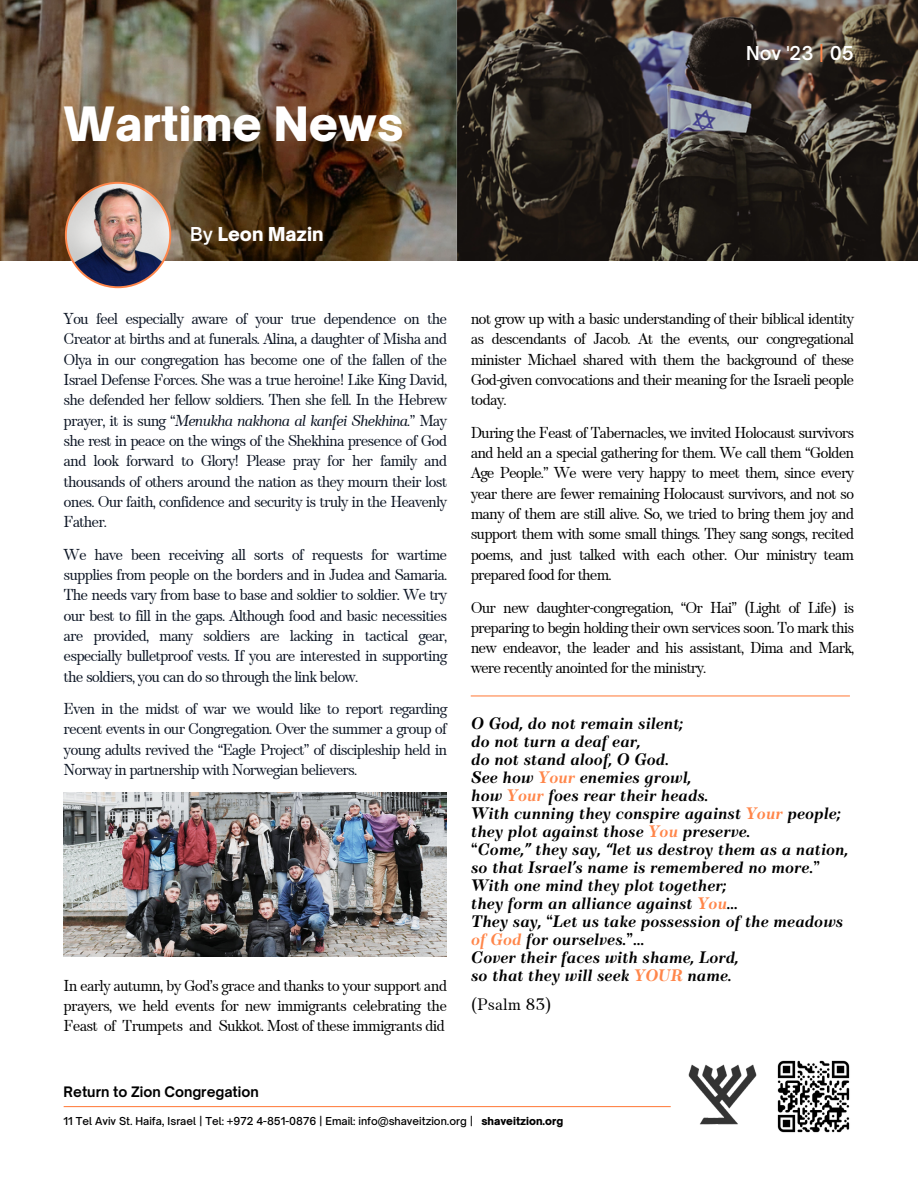
<style>
.page{position:relative;width:918px;height:1188px;background:#fff}
.page>*{position:absolute;margin:0;border:0;box-sizing:border-box;transform-origin:0 0}
.t1{font:900 45.3px "Open Sauce One";color:#fff}
.t2{font:900 18.3px "Open Sauce One";color:#fff}
.t3{font:600 18.3px "Open Sauce One";color:#fff}
.t4{font:italic 700 16.5px "TT Barrels";color:#000}
.t5{font:16.5px "TT Barrels";color:#000}
.t6{font:15.75px/20.2px "TT Barrels";letter-spacing:-.06em;color:#0c1524;text-align:justify}
.t7{font:15.75px/20.2px "TT Barrels";letter-spacing:-.06em;color:#000;text-align:justify}
.t8{font:700 13.8px "Open Sauce One";color:#000}
.t9{font:500 10.5px "Open Sauce One";color:#000}
.t10{font:900 10.5px "Open Sauce One";color:#000}
.s1{color:#ff864a}
.s2{font-weight:600}
.s3{font-style:italic}
.s4{font-style:normal}
</style>
<div class="page">
<img style="left:0;top:0;width:918px;height:261px">
<img style="left:65px;top:182px;width:106px;height:106px">
<hr style="left:64px;top:1106px;width:607px;height:1px;background:#ff864a">
<img style="left:688px;top:1064px;width:69px;height:61px">
<svg style="left:777px;top:1060px;width:73px;height:73px"></svg>
<hr style="left:471px;top:695px;width:379px;height:2px;background:#ff864a">
<img style="left:64px;top:793px;width:382px;height:164px">
<p class="t1" style="left:64px;top:95px;width:341px">Wartime News</p>
<p class="t3" style="left:746px;top:42px;width:109px">Nov '23 <span class="s1">|</span> 05</p>
<p class="t2" style="left:190px;top:223px;width:135px"><span class="s2">By</span> Leon Mazin</p>
<p class="t6" style="left:64px;top:310px;width:385px">You feel especially aware of your true dependence on the Creator at births and at funerals. Alina, a daughter of Misha and Olya in our congregation has become one of the fallen of the Israel Defense Forces. She was a true heroine! Like King David, she defended her fellow soldiers. Then she fell. In the Hebrew prayer, it is sung “<span class="s3">Menukha nakhona al kanfei Shekhina.</span>” May she rest in peace on the wings of the Shekhina presence of God and look forward to Glory! Please pray for her family and thousands of others around the nation as they mourn their lost ones. Our faith, confidence and security is truly in the Heavenly Father.</p>
<p class="t6" style="left:64px;top:545px;width:385px">We have been receiving all sorts of requests for wartime supplies from people on the borders and in Judea and Samaria.<br>The needs vary from base to base and soldier to soldier. We try our best to fill in the gaps. Although food and basic necessities are provided, many soldiers are lacking in tactical gear, especially bulletproof vests. If you are interested in supporting the soldiers, you can do so through the link below.</p>
<p class="t6" style="left:64px;top:700px;width:385px">Even in the midst of war we would like to report regarding recent events in our Congregation. Over the summer a group of young adults revived the “Eagle Project” of discipleship held in Norway in partnership with Norwegian believers.</p>
<p class="t7" style="left:64px;top:976px;width:385px">In early autumn, by God’s grace and thanks to your support and prayers, we held events for new immigrants celebrating the Feast of Trumpets and Sukkot. Most of these immigrants did</p>
<p class="t7" style="left:471px;top:310px;width:385px">not grow up with a basic understanding of their biblical identity as descendants of Jacob. At the events, our congregational minister Michael shared with them the background of these God-given convocations and their meaning for the Israeli people today.</p>
<p class="t7" style="left:471px;top:423px;width:385px">During the Feast of Tabernacles, we invited Holocaust survivors and held an a special gathering for them. We call them “Golden Age People.” We were very happy to meet them, since every year there are fewer remaining Holocaust survivors, and not so many of them are still alive. So, we tried to bring them joy and support them with some small things. They sang songs, recited poems, and just talked with each other. Our ministry team prepared food for them.</p>
<p class="t7" style="left:471px;top:598px;width:385px">Our new daughter-congregation, “Or Hai” (Light of Life) is preparing to begin holding their own services soon. To mark this new endeavor, the leader and his assistant, Dima and Mark, were recently anointed for the ministry.</p>
<p class="t4" style="left:471px;top:714px;width:214px">O God, do not remain silent;</p>
<p class="t4" style="left:471px;top:732px;width:171px">do not turn a deaf ear,</p>
<p class="t4" style="left:471px;top:750px;width:199px">do not stand aloof, O God.</p>
<p class="t4" style="left:471px;top:768px;width:222px">See how <span class="s1">Your</span> enemies growl,</p>
<p class="t4" style="left:471px;top:786px;width:239px">how <span class="s1">Your</span> foes rear their heads.</p>
<p class="t4" style="left:471px;top:804px;width:371px">With cunning they conspire against <span class="s1">Your</span> people;</p>
<p class="t4" style="left:471px;top:822px;width:281px">they plot against those <span class="s1">You</span> preserve.</p>
<p class="t4" style="left:471px;top:840px;width:379px"><span class="s4">“</span>Come,” they say, “let us destroy them as a nation,</p>
<p class="t4" style="left:471px;top:858px;width:350px">so that Israel’s name is remembered no more.<span class="s4">”</span></p>
<p class="t4" style="left:471px;top:876px;width:257px">With one mind they plot together;</p>
<p class="t4" style="left:471px;top:894px;width:268px">they form an alliance against <span class="s1">You</span>...</p>
<p class="t4" style="left:471px;top:912px;width:373px">They say, <span class="s4">“</span>Let us take possession of the meadows</p>
<p class="t4" style="left:471px;top:930px;width:174px"><span class="s1">of God</span> for ourselves.<span class="s4">”...</span></p>
<p class="t4" style="left:471px;top:948px;width:269px">Cover their faces with shame, Lord,</p>
<p class="t4" style="left:471px;top:966px;width:262px">so that they will seek <span class="s1">YOUR</span> name.</p>
<p class="t5" style="left:471px;top:995px;width:82px">(Psalm 83)</p>
<p class="t8" style="left:64px;top:1083px;width:197px">Return to Zion Congregation</p>
<p class="t9" style="left:64px;top:1115px;width:411px">11 Tel Aviv St. Haifa, Israel | Tel: +972 4-851-0876 | Email: info@shaveitzion.org |</p>
<p class="t10" style="left:481px;top:1115px;width:83px">shaveitzion.org</p>
</div>
